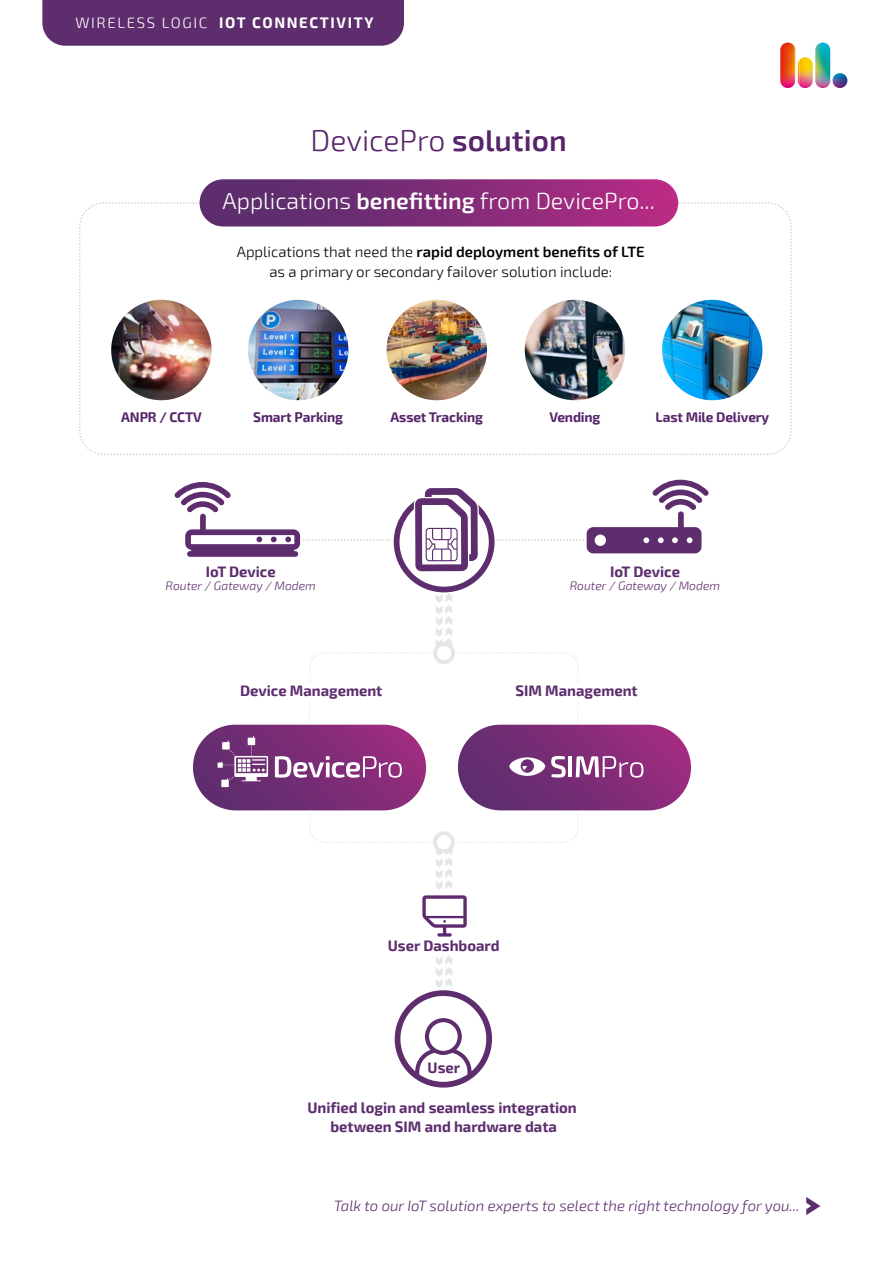
<style>
.page{position:relative;width:893px;height:1263px;background:#fff}
.page>*{position:absolute;margin:0;border:0;box-sizing:border-box;transform-origin:0 0}
.t1{font:300 30px "Exo 2";color:#57256a}
.t2{font:300 23.1px "Exo 2";color:#fff}
.t3{font:300 15px/19.5px "Exo 2";color:#000;text-align:center}
.t4{font:italic 300 15px "Exo 2";color:#5d2d6e}
.t5{font:700 15px "Exo 2";letter-spacing:.11em;color:#fff}
.t6{font:700 14.85px/18.9px "Exo 2";color:#5d2d6e;text-align:center}
.t7{font:700 13.65px "Exo 2";letter-spacing:-.01em;color:#57256a}
.t8{font:italic 300 12.15px "Exo 2";color:#5d2d6e}
.s1{font-weight:300}
.s2{font-weight:600}
</style>
<div class="page">
<svg style="left:175px;top:480px;width:534px;height:202px"></svg>
<svg style="left:193px;top:702px;width:498px;height:234px"></svg>
<svg style="left:395px;top:956px;width:97px;height:131px"></svg>
<div style="left:79px;top:202px;width:713px;height:253px;border:2px dashed #ccc;border-radius:24px"></div>
<div style="left:200px;top:179px;width:478px;height:47px;background:linear-gradient(to right,#4f2d6a,#b52b84);border-radius:24px"></div>
<img style="left:111px;top:300px;width:101px;height:100px;border-radius:50px">
<img style="left:248px;top:300px;width:100px;height:100px;border-radius:50px">
<img style="left:525px;top:300px;width:100px;height:100px;border-radius:50px">
<img style="left:387px;top:300px;width:100px;height:100px;border-radius:50px">
<img style="left:662px;top:300px;width:100px;height:100px;border-radius:50px">
<div style="left:42px;top:0;width:362px;height:46px;background:#5d2d6e"></div>
<img style="left:780px;top:43px;width:15px;height:45px">
<img style="left:815px;top:43px;width:18px;height:45px">
<img style="left:795px;top:48px;width:4px;height:37px">
<img style="left:799px;top:57px;width:6px;height:31px">
<svg style="left:833px;top:73px;width:7px;height:12px"></svg>
<svg style="left:806px;top:1197px;width:14px;height:18px"></svg>
<p class="t5" style="left:75px;top:13px;width:300px"><span class="s1">WIRELESS LOGIC</span> IOT CONNECTIVITY</p>
<h1 class="t1" style="left:311px;top:123px;width:258px">DevicePro <span class="s2">solution</span></h1>
<h2 class="t2" style="left:223px;top:188px;width:434px">Applications <span class="s2">benefitting</span> from DevicePro...</h2>
<p class="t3" style="left:237px;top:242px;width:409px">Applications that need the <span class="s2">rapid deployment benefits of LTE </span>as a primary or secondary failover solution include:</p>
<p class="t7" style="left:121px;top:409px;width:82px">ANPR / CCTV</p>
<p class="t7" style="left:253px;top:409px;width:91px">Smart Parking</p>
<p class="t7" style="left:391px;top:409px;width:94px">Asset Tracking</p>
<p class="t7" style="left:549px;top:409px;width:53px">Vending</p>
<p class="t7" style="left:656px;top:409px;width:115px">Last Mile Delivery</p>
<p class="t6" style="left:206px;top:562px;width:71px">IoT Device</p>
<p class="t8" style="left:166px;top:579px;width:152px">Router / Gateway / Modem</p>
<p class="t6" style="left:240px;top:682px;width:144px">Device Management</p>
<p class="t6" style="left:610px;top:562px;width:71px">IoT Device</p>
<p class="t8" style="left:570px;top:579px;width:152px">Router / Gateway / Modem</p>
<p class="t6" style="left:515px;top:682px;width:124px">SIM Management</p>
<p class="t6" style="left:388px;top:936px;width:113px">User Dashboard</p>
<p class="t6" style="left:428px;top:1059px;width:34px">User</p>
<p class="t6" style="left:307px;top:1098px;width:271px">Unified login and seamless integration between SIM and hardware data</p>
<p class="t4" style="left:334px;top:1197px;width:467px">Talk to our IoT solution experts to select the right technology for you...</p>
</div>
